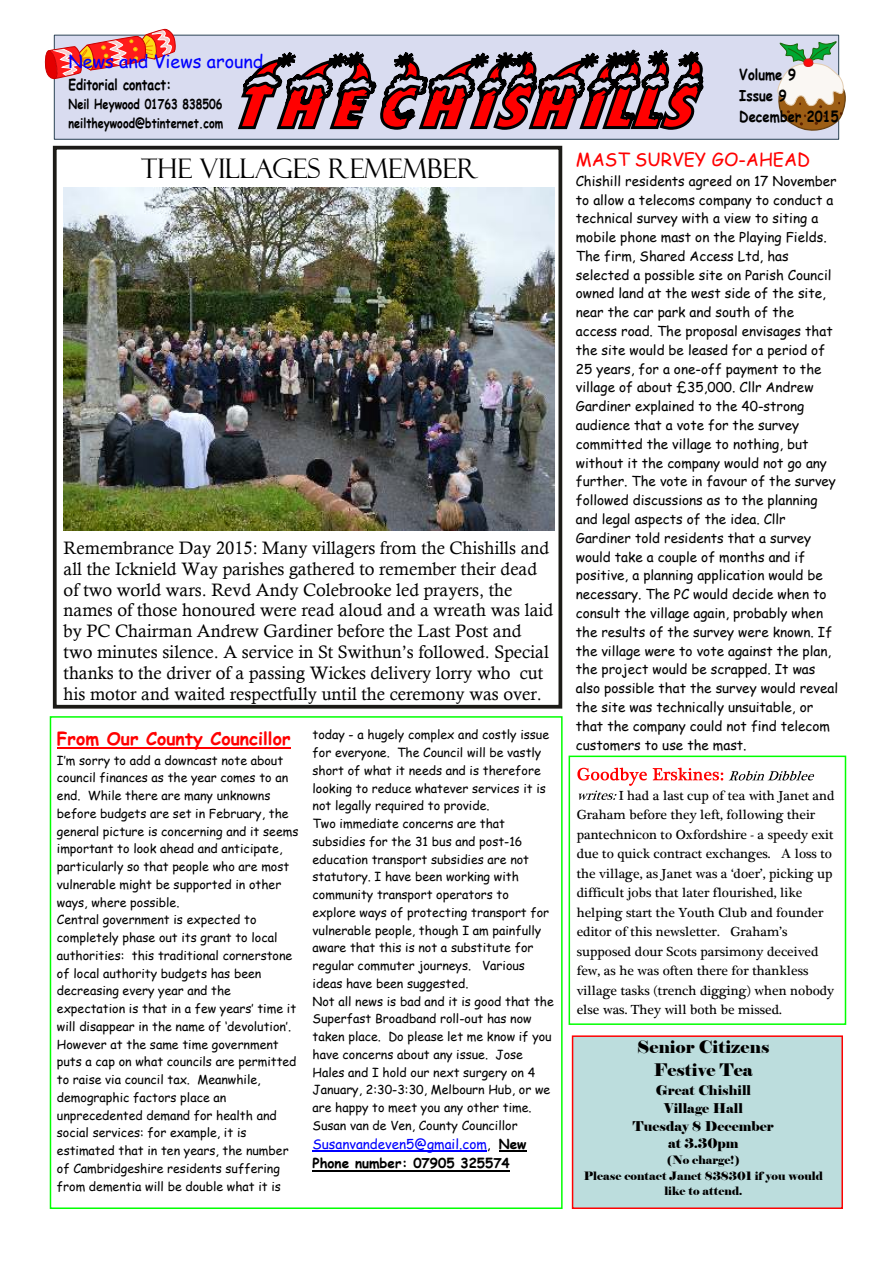
<style>
.page{position:relative;width:893px;height:1263px;background:#fff}
.page>*{position:absolute;margin:0;border:0;box-sizing:border-box;transform-origin:0 0}
.t1{font:27px "Felix Titling";color:#000}
.t2{font:18px/20.9px "Calisto";color:#000}
.t3{font:18px "Comic Sans MS";color:#00f}
.t4{font:18px "Comic Sans MS";color:#f00}
.t5{font:700 17.7px "Comic Sans MS";color:#f00}
.t6{font:17.25px/22.8px "Elephant";color:#000;text-align:center}
.t7{font:700 15px/20.9px "Comic Sans MS";color:#000;scale:.87 1}
.t8{font:700 15px "Comic Sans MS";color:#000;scale:.81 1}
.t9{font:13.5px/18.8px "Comic Sans MS";color:#000}
.t10{font:13.5px/19.5px "Plantagenet Cherokee";color:#000}
.t11{font:700 13.5px/19.4px "Comic Sans MS";color:#000}
.t12{font:700 13.5px/18.8px "Comic Sans MS";color:#000;scale:.81 1}
.t13{font:13.35px/17.7px "Elephant";color:#000;text-align:center}
.t14{font:12.45px/17.7px "Comic Sans MS";color:#000}
.t15{font:11.55px/15.1px "Elephant";color:#000;text-align:center}
.s1{font-weight:400;color:#00f}
.s2{font-weight:400}
</style>
<div class="page">
<div style="left:569px;top:755px;width:277px;height:270px;background:#fff;border:2px solid #0f0"></div>
<div style="left:50px;top:716px;width:513px;height:493px;background:#fff;border:2px solid #0f0"></div>
<div style="left:53px;top:146px;width:509px;height:563px;background:#fff;border:4px solid #1c1b17"></div>
<div style="left:54px;top:35px;width:785px;height:104px;background:#d9dcf0"></div>
<svg style="left:236px;top:35px;width:500px;height:105px"></svg>
<svg style="left:777px;top:41px;width:69px;height:90px"></svg>
<img style="left:780px;top:64px;width:31px;height:40px">
<svg style="left:44px;top:29px;width:133px;height:51px"></svg>
<img style="left:64px;top:187px;width:490px;height:343px">
<hr style="left:57px;top:747px;width:234px;height:2px;background:#f00">
<hr style="left:313px;top:1150px;width:174px;height:2px;background:#00f">
<hr style="left:499px;top:1150px;width:27px;height:2px;background:#000">
<hr style="left:313px;top:1170px;width:197px;height:1px;background:#000">
<svg style="left:653px;top:768px;width:70px;height:12px"></svg>
<svg style="left:729px;top:771px;width:85px;height:9px"></svg>
<svg style="left:577px;top:768px;width:70px;height:32px"></svg>
<div style="left:573px;top:1036px;width:269px;height:172px;background:#bcdddd"></div>
<div style="left:572px;top:1035px;width:271px;height:174px;border:2px solid #f00"></div>
<h2 class="t3" style="left:69px;top:54px;width:196px">News and Views around</h2>
<p class="t8" style="left:69px;top:78px;width:129px">Editorial contact:</p>
<p class="t12" style="left:69px;top:96px;width:193px">Neil Heywood 01763 838506 neiltheywood@btinternet.com</p>
<h1 class="t1" style="left:141px;top:158px;width:339px">THE VILLAGES REMEMBER</h1>
<p class="t2" style="left:64px;top:539px;width:491px">Remembrance Day 2015: Many villagers from the Chishills and all the Icknield Way parishes gathered to remember their dead of two world wars. Revd Andy Colebrooke led prayers, the names of those honoured were read aloud and a wreath was laid by PC Chairman Andrew Gardiner before the Last Post and two minutes silence. A service in St Swithun’s followed. Special thanks to the driver of a passing Wickes delivery lorry who cut his motor and waited respectfully until the ceremony was over.</p>
<h3 class="t5" style="left:57px;top:731px;width:235px">From Our County Councillor</h3>
<p class="t14" style="left:57px;top:753px;width:243px">I’m sorry to add a downcast note about council finances as the year comes to an end. While there are many unknowns before budgets are set in February, the general picture is concerning and it seems important to look ahead and anticipate, particularly so that people who are most vulnerable might be supported in other ways, where possible.<br>Central government is expected to completely phase out its grant to local authorities: this traditional cornerstone of local authority budgets has been decreasing every year and the expectation is that in a few years’ time it will disappear in the name of ‘devolution’.<br>However at the same time government puts a cap on what councils are permitted to raise via council tax. Meanwhile, demographic factors place an unprecedented demand for health and social services: for example, it is estimated that in ten years, the number of Cambridgeshire residents suffering from dementia will be double what it is</p>
<p class="t14" style="left:313px;top:727px;width:243px">today - a hugely complex and costly issue for everyone. The Council will be vastly short of what it needs and is therefore looking to reduce whatever services it is not legally required to provide.<br>Two immediate concerns are that subsidies for the 31 bus and post-16 education transport subsidies are not statutory. I have been working with community transport operators to explore ways of protecting transport for vulnerable people, though I am painfully aware that this is not a substitute for regular commuter journeys. Various ideas have been suggested.<br>Not all news is bad and it is good that the Superfast Broadband roll-out has now taken place. Do please let me know if you have concerns about any issue. Jose Hales and I hold our next surgery on 4<br>January, 2:30-3:30, Melbourn Hub, or we are happy to meet you any other time.<br>Susan van de Ven, County Councillor</p>
<p class="t11" style="left:313px;top:1135px;width:215px"><span class="s1">Susanvandeven5@gmail.com</span><span class="s2">,</span> New<br>Phone number: 07905 325574</p>
<p class="t7" style="left:739px;top:66px;width:116px">Volume 9<br>Issue 9<br>December 2015</p>
<h2 class="t4" style="left:576px;top:151px;width:236px">MAST SURVEY GO-AHEAD</h2>
<p class="t9" style="left:576px;top:173px;width:264px">Chishill residents agreed on 17 November to allow a telecoms company to conduct a technical survey with a view to siting a mobile phone mast on the Playing Fields.<br>The firm, Shared Access Ltd, has selected a possible site on Parish Council owned land at the west side of the site, near the car park and south of the access road. The proposal envisages that the site would be leased for a period of 25 years, for a one-off payment to the village of about £35,000. Cllr Andrew Gardiner explained to the 40-strong audience that a vote for the survey committed the village to nothing, but without it the company would not go any further. The vote in favour of the survey followed discussions as to the planning and legal aspects of the idea. Cllr Gardiner told residents that a survey would take a couple of months and if positive, a planning application would be necessary. The PC would decide when to consult the village again, probably when the results of the survey were known. If the village were to vote against the plan, the project would be scrapped. It was also possible that the survey would reveal the site was technically unsuitable, or that the company could not find telecom customers to use the mast.</p>
<p class="t10" style="left:577px;top:787px;width:259px;text-indent:42px">I had a last cup of tea with Janet and Graham before they left, following their pantechnicon to Oxfordshire - a speedy exit due to quick contract exchanges. A loss to the village, as Janet was a ‘doer’, picking up difficult jobs that later flourished, like helping start the Youth Club and founder editor of this newsletter. Graham’s supposed dour Scots parsimony deceived few, as he was often there for thankless village tasks (trench digging) when nobody else was. They will both be missed.</p>
<h3 class="t6" style="left:637px;top:1036px;width:134px">Senior Citizens<br>Festive Tea</h3>
<p class="t13" style="left:633px;top:1082px;width:142px">Great Chishill<br>Village Hall<br>Tuesday 8 December at 3.30pm</p>
<p class="t15" style="left:584px;top:1153px;width:240px">(No charge!)<br>Please contact Janet 838301 if you would like to attend.</p>
</div>
